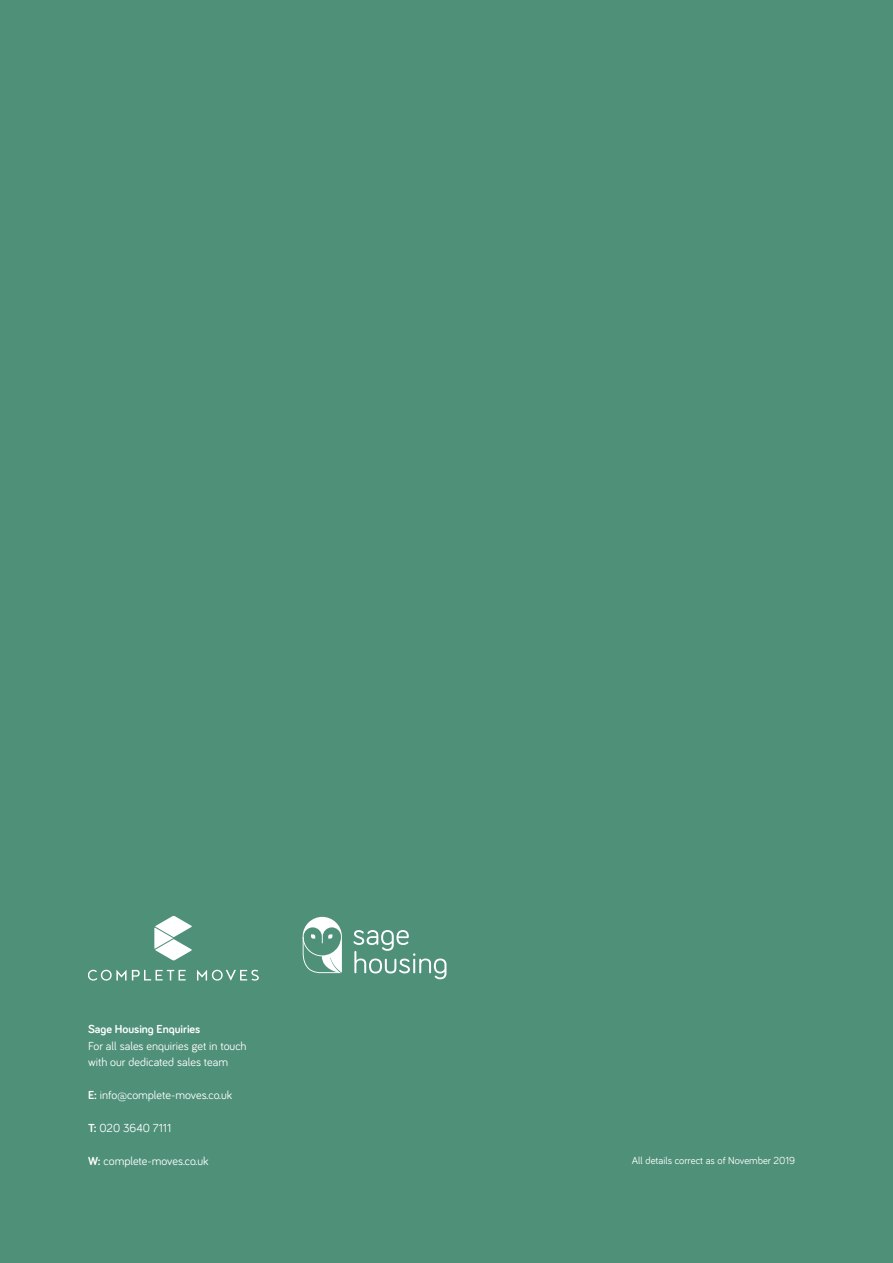
<style>
.page{position:relative;width:893px;height:1263px;background:#4f9079}
.page>*{position:absolute;margin:0;border:0;box-sizing:border-box;transform-origin:0 0}
.t1{font:12px/16.5px "Bariol";color:#fff}
.t2{font:700 12px "Bariol";color:#fff}
.t3{font:10.5px "Bariol";color:#fff}
.s1{font-weight:700}
</style>
<div class="page">
<svg style="left:303px;top:917px;width:39px;height:56px"></svg>
<svg style="left:353px;top:930px;width:93px;height:49px"></svg>
<svg style="left:88px;top:970px;width:171px;height:10px"></svg>
<svg style="left:154px;top:916px;width:38px;height:44px"></svg>
<p class="t2" style="left:88px;top:1021px;width:114px">Sage Housing Enquiries</p>
<p class="t1" style="left:88px;top:1037px;width:160px">For all sales enquiries get in touch with our dedicated sales team</p>
<p class="t1" style="left:88px;top:1086px;width:146px"><span class="s1">E:</span> info@complete-moves.co.uk</p>
<p class="t1" style="left:88px;top:1119px;width:85px"><span class="s1">T:</span> 020 3640 7111</p>
<p class="t1" style="left:88px;top:1152px;width:122px"><span class="s1">W:</span> complete-moves.co.uk</p>
<p class="t3" style="left:632px;top:1154px;width:165px">All details correct as of November 2019</p>
</div>
